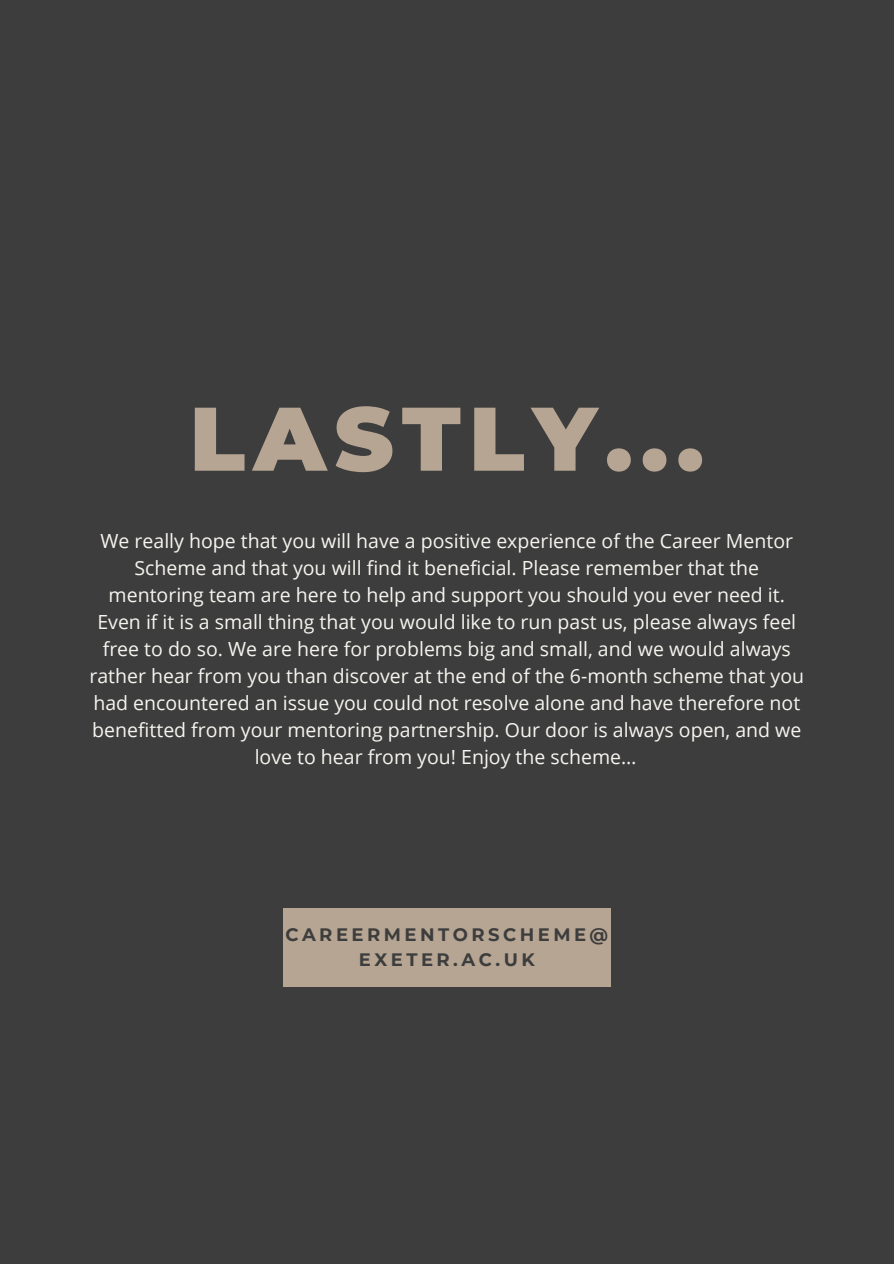
<style>
.page{position:relative;width:894px;height:1264px;background:#fff}
.page>*{position:absolute;margin:0;border:0;box-sizing:border-box;transform-origin:0 0}
.t1{font:900 90px "Montserrat";letter-spacing:.09em;color:#b6a593}
.t2{font:19.5px/27px "Open Sans";color:#f6f4ef;text-align:center}
.t3{font:700 18px/24.8px "Montserrat";letter-spacing:.195em;color:#3d3d3d;text-align:center}
</style>
<div class="page">
<div style="left:0;top:0;width:893px;height:1263px;background:#3d3d3d"></div>
<div style="left:283px;top:908px;width:327px;height:78px;background:#b6a593"></div>
<h1 class="t1" style="left:190px;top:383px;width:515px">LASTLY...</h1>
<p class="t2" style="left:89px;top:526px;width:716px">We really hope that you will have a positive experience of the Career Mentor Scheme and that you will find it beneficial. Please remember that the mentoring team are here to help and support you should you ever need it.<br>Even if it is a small thing that you would like to run past us, please always feel free to do so. We are here for problems big and small, and we would always rather hear from you than discover at the end of the 6-month scheme that you had encountered an issue you could not resolve alone and have therefore not benefitted from your mentoring partnership. Our door is always open, and we love to hear from you! Enjoy the scheme…</p>
<p class="t3" style="left:285px;top:922px;width:324px">CAREERMENTORSCHEME@<br>EXETER.AC.UK</p>
</div>
